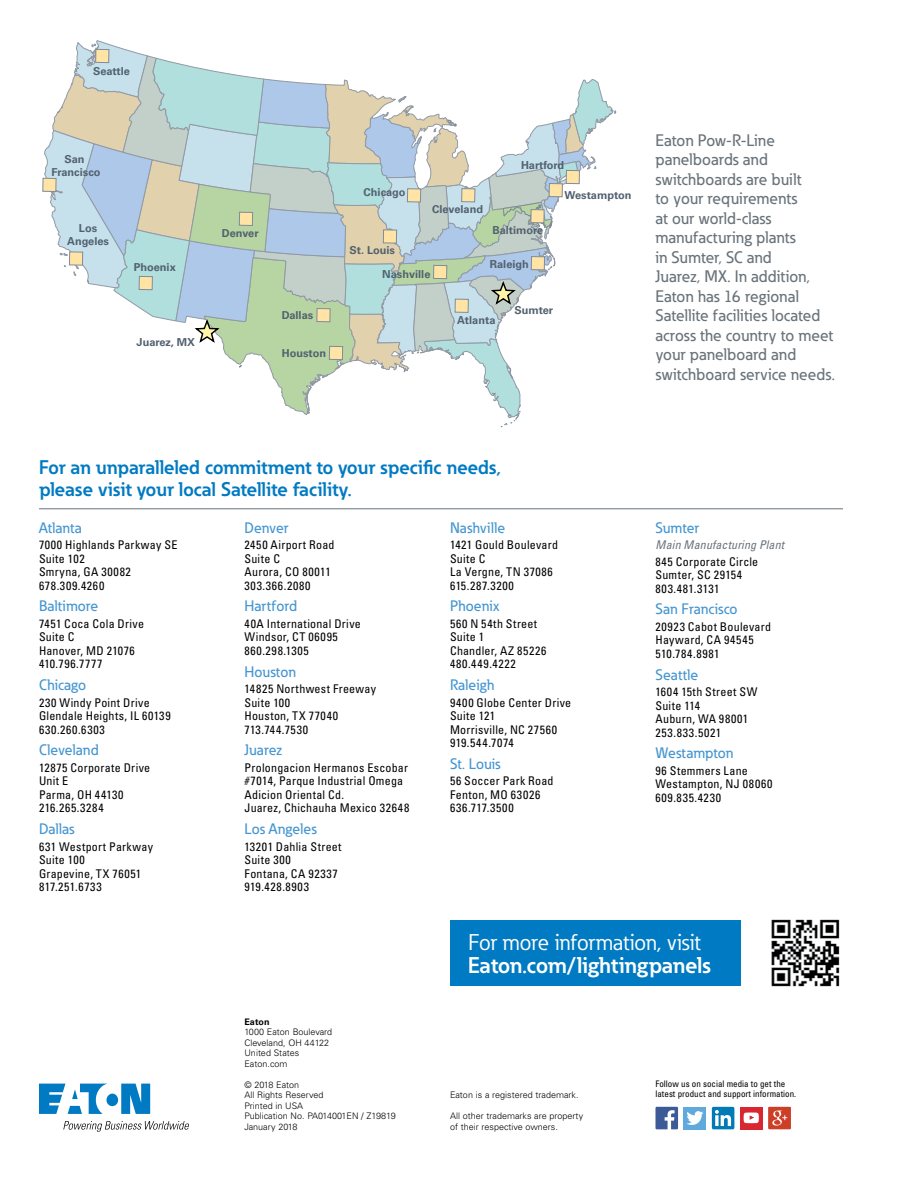
<style>
.page{position:relative;width:918px;height:1188px;background:#fff}
.page>*{position:absolute;margin:0;border:0;box-sizing:border-box;transform-origin:0 0}
.t1{font:22.5px "Eaton";color:#fff}
.t2{font:700 22.5px "Eaton";letter-spacing:-.01em;color:#fff}
.t3{font:700 19.5px/22.5px "Eaton";letter-spacing:-.005em;color:#007ac2}
.t4{font:500 16.5px/19.5px "Eaton";letter-spacing:.005em;color:#69737a}
.t5{font:500 15px "Eaton";letter-spacing:.01em;color:#4495d1}
.t6{font:condensed 12px/13.5px "Univers LT Std";letter-spacing:.03em;color:#000}
.t7{font:italic condensed 12px "Univers LT Std";letter-spacing:.01em;color:#69737a}
.t8{font:700 10.95px/12.6px "Univers LT Std";color:#52616f;text-align:center}
.t9{font:300 9px/10.5px "Univers LT Std";color:#000}
.t10{font:condensed 9px/10.5px "Univers LT Std";color:#000}
.t11{font:700 9px "Univers LT Std";color:#000}
</style>
<div class="page">
<hr style="left:39px;top:508px;width:804px;height:1px;background:#69737a">
<div style="left:42px;top:178px;width:14px;height:14px;border:1px solid #828c98"></div>
<svg style="left:44px;top:40px;width:572px;height:388px"></svg>
<img style="left:771px;top:919px;width:69px;height:68px">
<div style="left:450px;top:920px;width:290px;height:66px;background:#007ac2"></div>
<div style="left:740px;top:1107px;width:23px;height:22px;background:#d92732"></div>
<div style="left:684px;top:1107px;width:22px;height:22px;background:#60a9dc"></div>
<svg style="left:656px;top:1107px;width:22px;height:22px"></svg>
<svg style="left:686px;top:1111px;width:17px;height:14px"></svg>
<div style="left:712px;top:1107px;width:22px;height:22px;background:#007bb5;border-radius:2px"></div>
<svg style="left:715px;top:1110px;width:16px;height:16px"></svg>
<svg style="left:768px;top:1107px;width:23px;height:22px"></svg>
<img style="left:772px;top:1111px;width:10px;height:15px">
<svg style="left:744px;top:1113px;width:15px;height:10px"></svg>
<svg style="left:39px;top:1084px;width:111px;height:30px"></svg>
<svg style="left:63px;top:1121px;width:126px;height:11px"></svg>
<p class="t8" style="left:93px;top:65px;width:38px">Seattle</p>
<p class="t8" style="left:52px;top:153px;width:50px">San<br>Francisco</p>
<p class="t8" style="left:67px;top:222px;width:43px">Los<br>Angeles</p>
<p class="t8" style="left:134px;top:261px;width:44px">Phoenix</p>
<p class="t8" style="left:137px;top:335px;width:60px">Juarez, MX</p>
<p class="t8" style="left:222px;top:227px;width:38px">Denver</p>
<p class="t8" style="left:282px;top:309px;width:33px">Dallas</p>
<p class="t8" style="left:282px;top:347px;width:46px">Houston</p>
<p class="t8" style="left:364px;top:186px;width:43px">Chicago</p>
<p class="t8" style="left:432px;top:203px;width:52px">Cleveland</p>
<p class="t8" style="left:382px;top:239px;width:50px;line-height:23.7px;text-align:left;text-indent:-33px">St. Louis<br>Nashville</p>
<p class="t8" style="left:521px;top:159px;width:45px">Hartford</p>
<p class="t8" style="left:492px;top:224px;width:52px">Baltimore</p>
<p class="t8" style="left:490px;top:258px;width:40px">Raleigh</p>
<p class="t8" style="left:565px;top:189px;width:68px">Westampton</p>
<p class="t8" style="left:514px;top:303px;width:40px">Sumter</p>
<p class="t8" style="left:457px;top:314px;width:40px">Atlanta</p>
<p class="t4" style="left:656px;top:130px;width:181px">Eaton Pow-R-Line panelboards and switchboards are built<br>to your requirements<br>at our world-class manufacturing plants<br>in Sumter, SC and<br>Juarez, MX. In addition,<br>Eaton has 16 regional<br>Satellite facilities located across the country to meet your panelboard and switchboard service needs.</p>
<h2 class="t3" style="left:39px;top:456px;width:463px">For an unparalleled commitment to your specific needs, please visit your local Satellite facility.</h2>
<p class="t5" style="left:39px;top:518px;width:44px">Atlanta</p>
<p class="t6" style="left:39px;top:538px;width:140px">7000 Highlands Parkway SE<br>Suite 102<br>Smryna, GA 30082<br>678.309.4260</p>
<p class="t5" style="left:39px;top:597px;width:61px">Baltimore</p>
<p class="t6" style="left:39px;top:617px;width:107px">7451 Coca Cola Drive<br>Suite C<br>Hanover, MD 21076<br>410.796.7777</p>
<p class="t5" style="left:39px;top:676px;width:49px">Chicago</p>
<p class="t6" style="left:39px;top:695px;width:133px">230 Windy Point Drive<br>Glendale Heights, IL 60139<br>630.260.6303</p>
<p class="t5" style="left:39px;top:741px;width:61px">Cleveland</p>
<p class="t6" style="left:39px;top:761px;width:113px">12875 Corporate Drive<br>Unit E<br>Parma, OH 44130<br>216.265.3284</p>
<p class="t5" style="left:39px;top:820px;width:37px">Dallas</p>
<p class="t6" style="left:39px;top:839px;width:116px">631 Westport Parkway<br>Suite 100<br>Grapevine, TX 76051<br>817.251.6733</p>
<p class="t5" style="left:244px;top:518px;width:45px">Denver</p>
<p class="t6" style="left:244px;top:538px;width:91px">2450 Airport Road<br>Suite C<br>Aurora, CO 80011<br>303.366.2080</p>
<p class="t5" style="left:244px;top:597px;width:54px">Hartford</p>
<p class="t6" style="left:244px;top:617px;width:118px">40A International Drive<br>Windsor, CT 06095<br>860.298.1305</p>
<p class="t5" style="left:244px;top:662px;width:53px">Houston</p>
<p class="t6" style="left:244px;top:682px;width:133px">14825 Northwest Freeway<br>Suite 100<br>Houston, TX 77040<br>713.744.7530</p>
<p class="t5" style="left:244px;top:741px;width:39px">Juarez</p>
<p class="t6" style="left:244px;top:761px;width:166px">Prolongacion Hermanos Escobar #7014, Parque Industrial Omega<br>Adicion Oriental Cd.<br>Juarez, Chichauha Mexico 32648</p>
<p class="t5" style="left:244px;top:820px;width:74px">Los Angeles</p>
<p class="t6" style="left:244px;top:839px;width:99px">13201 Dahlia Street<br>Suite 300<br>Fontana, CA 92337<br>919.428.8903</p>
<p class="t5" style="left:450px;top:518px;width:57px">Nashville</p>
<p class="t6" style="left:450px;top:538px;width:110px">1421 Gould Boulevard<br>Suite C<br>La Vergne, TN 37086<br>615.287.3200</p>
<p class="t5" style="left:450px;top:597px;width:51px">Phoenix</p>
<p class="t6" style="left:450px;top:617px;width:98px">560 N 54th Street<br>Suite 1<br>Chandler, AZ 85226<br>480.449.4222</p>
<p class="t5" style="left:450px;top:676px;width:46px">Raleigh</p>
<p class="t6" style="left:450px;top:695px;width:123px">9400 Globe Center Drive<br>Suite 121<br>Morrisville, NC 27560<br>919.544.7074</p>
<p class="t5" style="left:450px;top:754px;width:52px">St. Louis</p>
<p class="t6" style="left:450px;top:774px;width:105px">56 Soccer Park Road<br>Fenton, MO 63026<br>636.717.3500</p>
<p class="t5" style="left:656px;top:518px;width:45px">Sumter</p>
<p class="t7" style="left:656px;top:537px;width:130px">Main Manufacturing Plant</p>
<p class="t6" style="left:656px;top:554px;width:104px">845 Corporate Circle<br>Sumter, SC 29154<br>803.481.3131</p>
<p class="t5" style="left:656px;top:600px;width:84px">San Francisco</p>
<p class="t6" style="left:656px;top:620px;width:117px">20923 Cabot Boulevard<br>Hayward, CA 94545<br>510.784.8981</p>
<p class="t5" style="left:656px;top:665px;width:44px">Seattle</p>
<p class="t6" style="left:656px;top:685px;width:103px">1604 15th Street SW<br>Suite 114<br>Auburn, WA 98001<br>253.833.5021</p>
<p class="t5" style="left:656px;top:744px;width:80px">Westampton</p>
<p class="t6" style="left:656px;top:764px;width:118px">96 Stemmers Lane<br>Westampton, NJ 08060<br>609.835.4230</p>
<p class="t11" style="left:244px;top:1016px;width:27px">Eaton</p>
<p class="t9" style="left:244px;top:1027px;width:89px">1000 Eaton Boulevard<br>Cleveland, OH 44122<br>United States<br>Eaton.com</p>
<p class="t9" style="left:244px;top:1079px;width:153px">© 2018 Eaton<br>All Rights Reserved<br>Printed in USA<br>Publication No. PA014001EN / Z19819<br>January 2018</p>
<h1 class="t1" style="left:468px;top:928px;width:234px">For more information, visit</h1>
<h1 class="t2" style="left:468px;top:951px;width:245px">Eaton.com/lightingpanels</h1>
<p class="t9" style="left:450px;top:1090px;width:130px">Eaton is a registered trademark.</p>
<p class="t9" style="left:450px;top:1111px;width:135px">All other trademarks are property of their respective owners.</p>
<p class="t10" style="left:656px;top:1078px;width:142px">Follow us on social media to get the latest product and support information.</p>
</div>
